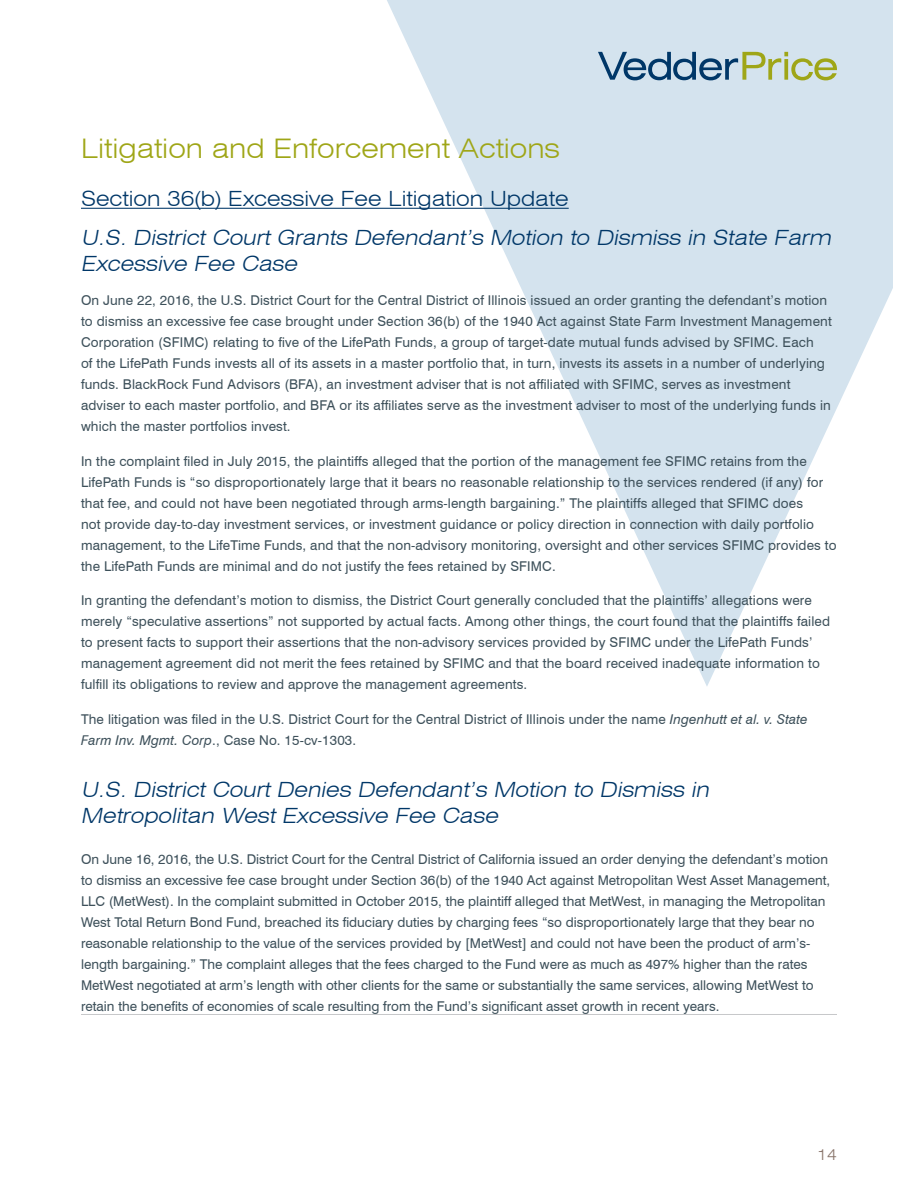
<style>
.page{position:relative;width:918px;height:1188px;background:#fff}
.page>*{position:absolute;margin:0;border:0;box-sizing:border-box;transform-origin:0 0}
.t1{font:300 expanded 27px "Swiss 721 BT";color:#9fa617}
.t2{font:italic 300 expanded 21px/25.5px "Swiss 721 BT";color:#003768}
.t3{font:300 expanded 21px "Swiss 721 BT";color:#003768}
.t4{font:300 expanded 15px "Swiss 721 BT";color:#88746a}
.t5{font:13.5px/21px "Swiss 721 BT";letter-spacing:.01em;color:#3d505a}
.s1{font-style:italic}
</style>
<div class="page">
<svg style="left:351px;top:0;width:542px;height:686px;fill:#d4e3ee"></svg>
<svg style="left:598px;top:52px;width:239px;height:28px;background:#a1b7b5"></svg>
<hr style="left:81px;top:1014px;width:756px;height:1px;background:#c7c8ca">
<hr style="left:81px;top:208px;width:488px;height:1px;background:#003768">
<h1 class="t1" style="left:81px;top:132px;width:480px">Litigation and Enforcement Actions</h1>
<h2 class="t3" style="left:81px;top:186px;width:489px">Section 36(b) Excessive Fee Litigation Update</h2>
<h2 class="t2" style="left:81px;top:225px;width:756px">U.S. District Court Grants Defendant’s Motion to Dismiss in State Farm<br>Excessive Fee Case</h2>
<p class="t5" style="left:81px;top:290px;width:752px">On June 22, 2016, the U.S. District Court for the Central District of Illinois issued an order granting the defendant’s motion to dismiss an excessive fee case brought under Section 36(b) of the 1940 Act against State Farm Investment Management Corporation (SFIMC) relating to five of the LifePath Funds, a group of target-date mutual funds advised by SFIMC. Each<br>of the LifePath Funds invests all of its assets in a master portfolio that, in turn, invests its assets in a number of underlying funds. BlackRock Fund Advisors (BFA), an investment adviser that is not affiliated with SFIMC, serves as investment adviser to each master portfolio, and BFA or its affiliates serve as the investment adviser to most of the underlying funds in which the master portfolios invest.</p>
<p class="t5" style="left:81px;top:450px;width:757px">In the complaint filed in July 2015, the plaintiffs alleged that the portion of the management fee SFIMC retains from the LifePath Funds is “so disproportionately large that it bears no reasonable relationship to the services rendered (if any) for that fee, and could not have been negotiated through arms-length bargaining.” The plaintiffs alleged that SFIMC does<br>not provide day-to-day investment services, or investment guidance or policy direction in connection with daily portfolio management, to the LifeTime Funds, and that the non-advisory monitoring, oversight and other services SFIMC provides to the LifePath Funds are minimal and do not justify the fees retained by SFIMC.</p>
<p class="t5" style="left:81px;top:590px;width:751px">In granting the defendant’s motion to dismiss, the District Court generally concluded that the plaintiffs’ allegations were merely “speculative assertions” not supported by actual facts. Among other things, the court found that the plaintiffs failed to present facts to support their assertions that the non-advisory services provided by SFIMC under the LifePath Funds’ management agreement did not merit the fees retained by SFIMC and that the board received inadequate information to fulfill its obligations to review and approve the management agreements.</p>
<p class="t5" style="left:81px;top:708px;width:728px">The litigation was filed in the U.S. District Court for the Central District of Illinois under the name <span class="s1">Ingenhutt et al. v. State<br>Farm Inv. Mgmt. Corp</span>., Case No. 15-cv-1303.</p>
<h2 class="t2" style="left:81px;top:777px;width:634px">U.S. District Court Denies Defendant’s Motion to Dismiss in<br>Metropolitan West Excessive Fee Case</h2>
<p class="t5" style="left:81px;top:849px;width:751px">On June 16, 2016, the U.S. District Court for the Central District of California issued an order denying the defendant’s motion to dismiss an excessive fee case brought under Section 36(b) of the 1940 Act against Metropolitan West Asset Management, LLC (MetWest). In the complaint submitted in October 2015, the plaintiff alleged that MetWest, in managing the Metropolitan West Total Return Bond Fund, breached its fiduciary duties by charging fees “so disproportionately large that they bear no reasonable relationship to the value of the services provided by [MetWest] and could not have been the product of arm’s&shy;length bargaining.” The complaint alleges that the fees charged to the Fund were as much as 497% higher than the rates MetWest negotiated at arm’s length with other clients for the same or substantially the same services, allowing MetWest to retain the benefits of economies of scale resulting from the Fund’s significant asset growth in recent years.</p>
<p class="t4" style="left:818px;top:1146px;width:21px">14</p>
</div>
